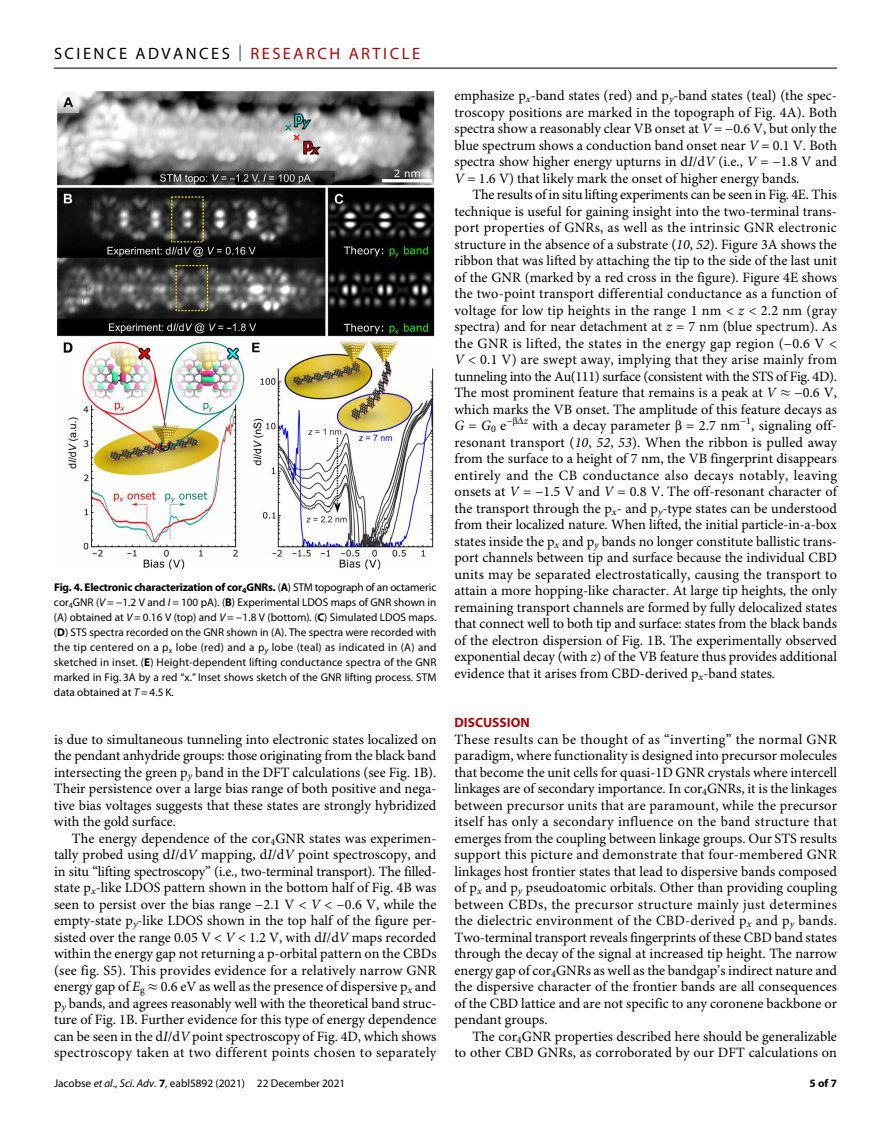
<style>
.page{position:relative;width:891px;height:1134px;background:#fff}
.page>*{position:absolute;margin:0;border:0;box-sizing:border-box;transform-origin:0 0}
.t1{font:16.5px "Myriad Pro";letter-spacing:.15em;color:#000}
.t2{font:14.25px/16.5px "Minion Pro";color:#000;text-align:justify}
.t3{font:700 13.5px "Myriad Pro";color:#b10508}
.t4{font:11.25px/15px "Myriad Pro";color:#000;text-align:justify}
.t5{font:700 11.25px "Myriad Pro";color:#000}
.s1{font-weight:300}
.s2{color:#b10508}
.s3{font-weight:700}
.s4{font-style:italic}
</style>
<div class="page">
<hr style="left:54px;top:68px;width:783px;height:1px;background:#000">
<img style="left:57px;top:91px;width:377px;height:478px">
<p class="t1" style="left:54px;top:40px;width:368px">SCIENCE ADVANCES <span class="s1">|</span> <span class="s2">RESEARCH ARTICLE</span></p>
<p class="t4" style="left:54px;top:580px;width:384px"><span class="s3">Fig. 4. Electronic characterization of cor</span><sub>4</sub><span class="s3">GNRs.</span> (<span class="s3">A</span>) STM topograph of an octameric cor<sub>4</sub>GNR (<span class="s4">V</span> = −1.2 V and <span class="s4">I</span> = 100 pA). (<span class="s3">B</span>) Experimental LDOS maps of GNR shown in (A) obtained at <span class="s4">V</span> = 0.16 V (top) and <span class="s4">V</span> = −1.8 V (bottom). (<span class="s3">C</span>) Simulated LDOS maps. (<span class="s3">D</span>) STS spectra recorded on the GNR shown in (A). The spectra were recorded with the tip centered on a p<sub>x</sub> lobe (red) and a p<sub>y</sub> lobe (teal) as indicated in (A) and sketched in inset. (<span class="s3">E</span>) Height-dependent lifting conductance spectra of the GNR marked in Fig. 3A by a red “x.” Inset shows sketch of the GNR lifting process. STM data obtained at <span class="s4">T</span> = 4.5 K.</p>
<p class="t2" style="left:54px;top:732px;width:384px">is due to simultaneous tunneling into electronic states localized on the pendant anhydride groups: those originating from the black band intersecting the green p<sub>y</sub> band in the DFT calculations (see Fig. 1B).<br>Their persistence over a large bias range of both positive and nega&shy;tive bias voltages suggests that these states are strongly hybridized with the gold surface.</p>
<p class="t2" style="left:54px;top:831px;width:384px;text-indent:18px">The energy dependence of the cor<sub>4</sub>GNR states was experimen&shy;tally probed using d<span class="s4">I</span>/d<span class="s4">V</span> mapping, d<span class="s4">I</span>/d<span class="s4">V</span> point spectroscopy, and in situ “lifting spectroscopy” (i.e., two-terminal transport). The filled&shy;state p<sub>x</sub>-like LDOS pattern shown in the bottom half of Fig. 4B was seen to persist over the bias range −2.1 V &lt; <span class="s4">V</span> &lt; −0.6 V, while the empty-state p<sub>y</sub>-like LDOS shown in the top half of the figure per&shy;sisted over the range 0.05 V &lt; <span class="s4">V</span> &lt; 1.2 V, with d<span class="s4">I</span>/d<span class="s4">V</span> maps recorded within the energy gap not returning a p-orbital pattern on the CBDs (see fig. S5). This provides evidence for a relatively narrow GNR energy gap of <span class="s4">E</span><sub>g</sub> ≈ 0.6 eV as well as the presence of dispersive p<sub>x</sub> and p<sub>y</sub> bands, and agrees reasonably well with the theoretical band struc&shy;ture of Fig. 1B. Further evidence for this type of energy dependence can be seen in the d<span class="s4">I</span>/d<span class="s4">V</span> point spectroscopy of Fig. 4D, which shows spectroscopy taken at two different points chosen to separately</p>
<p class="t4" style="left:54px;top:1076px;width:293px">Jacobse <span class="s4">et al</span>., <span class="s4">Sci. Adv.</span> <span class="s3">7</span>, eabl5892 (2021) 22 December 2021</p>
<p class="t2" style="left:454px;top:89px;width:384px">emphasize p<sub>x</sub>-band states (red) and p<sub>y</sub>-band states (teal) (the spec&shy;troscopy positions are marked in the topograph of Fig. 4A). Both spectra show a reasonably clear VB onset at <span class="s4">V</span> = −0.6 V, but only the blue spectrum shows a conduction band onset near <span class="s4">V</span> = 0.1 V. Both spectra show higher energy upturns in d<span class="s4">I</span>/d<span class="s4">V</span> (i.e., <span class="s4">V</span> = −1.8 V and <span class="s4">V</span> = 1.6 V) that likely mark the onset of higher energy bands.</p>
<p class="t2" style="left:454px;top:188px;width:384px;text-indent:18px">The results of in situ lifting experiments can be seen in Fig. 4E. This technique is useful for gaining insight into the two-terminal trans&shy;port properties of GNRs, as well as the intrinsic GNR electronic structure in the absence of a substrate (<span class="s4">10</span>, <span class="s4">52</span>). Figure 3A shows the ribbon that was lifted by attaching the tip to the side of the last unit of the GNR (marked by a red cross in the figure). Figure 4E shows the two-point transport differential conductance as a function of voltage for low tip heights in the range 1 nm &lt; <span class="s4">z</span> &lt; 2.2 nm (gray spectra) and for near detachment at <span class="s4">z</span> = 7 nm (blue spectrum). As the GNR is lifted, the states in the energy gap region (−0.6 V &lt; <span class="s4">V</span> &lt; 0.1 V) are swept away, implying that they arise mainly from tunneling into the Au(111) surface (consistent with the STS of Fig. 4D).<br>The most prominent feature that remains is a peak at <span class="s4">V</span> ≈ −0.6 V, which marks the VB onset. The amplitude of this feature decays as <span class="s4">G</span> = <span class="s4">G</span><sub>0</sub> e<sup>−</sup> <sup>z</sup> with a decay parameter = 2.7 nm<sup>−1</sup>, signaling off&shy;resonant transport (<span class="s4">10</span>, <span class="s4">52</span>, <span class="s4">53</span>). When the ribbon is pulled away from the surface to a height of 7 nm, the VB fingerprint disappears entirely and the CB conductance also decays notably, leaving onsets at <span class="s4">V</span> = −1.5 V and <span class="s4">V</span> = 0.8 V. The off-resonant character of the transport through the p<sub>x</sub>- and p<sub>y</sub>-type states can be understood from their localized nature. When lifted, the initial particle-in-a-box states inside the p<sub>x</sub> and p<sub>y</sub> bands no longer constitute ballistic trans&shy;port channels between tip and surface because the individual CBD units may be separated electrostatically, causing the transport to attain a more hopping-like character. At large tip heights, the only remaining transport channels are formed by fully delocalized states that connect well to both tip and surface: states from the black bands of the electron dispersion of Fig. 1B. The experimentally observed exponential decay (with <span class="s4">z</span>) of the VB feature thus provides additional evidence that it arises from CBD-derived p<sub>x</sub>-band states.</p>
<p class="t3" style="left:454px;top:712px;width:77px">DISCUSSION</p>
<p class="t2" style="left:454px;top:732px;width:384px">These results can be thought of as “inverting” the normal GNR paradigm, where functionality is designed into precursor molecules that become the unit cells for quasi-1D GNR crystals where intercell linkages are of secondary importance. In cor<sub>4</sub>GNRs, it is the linkages between precursor units that are paramount, while the precursor itself has only a secondary influence on the band structure that emerges from the coupling between linkage groups. Our STS results support this picture and demonstrate that four-membered GNR linkages host frontier states that lead to dispersive bands composed of p<sub>x</sub> and p<sub>y</sub> pseudoatomic orbitals. Other than providing coupling between CBDs, the precursor structure mainly just determines the dielectric environment of the CBD-derived p<sub>x</sub> and p<sub>y</sub> bands.<br>Two-terminal transport reveals fingerprints of these CBD band states through the decay of the signal at increased tip height. The narrow energy gap of cor<sub>4</sub>GNRs as well as the bandgap’s indirect nature and the dispersive character of the frontier bands are all consequences of the CBD lattice and are not specific to any coronene backbone or pendant groups.</p>
<p class="t2" style="left:454px;top:1029px;width:384px;text-align:right">The cor<sub>4</sub>GNR properties described here should be generalizable<br>to other CBD GNRs, as corroborated by our DFT calculations on</p>
<p class="t5" style="left:810px;top:1074px;width:29px">5 of 7</p>
</div>
